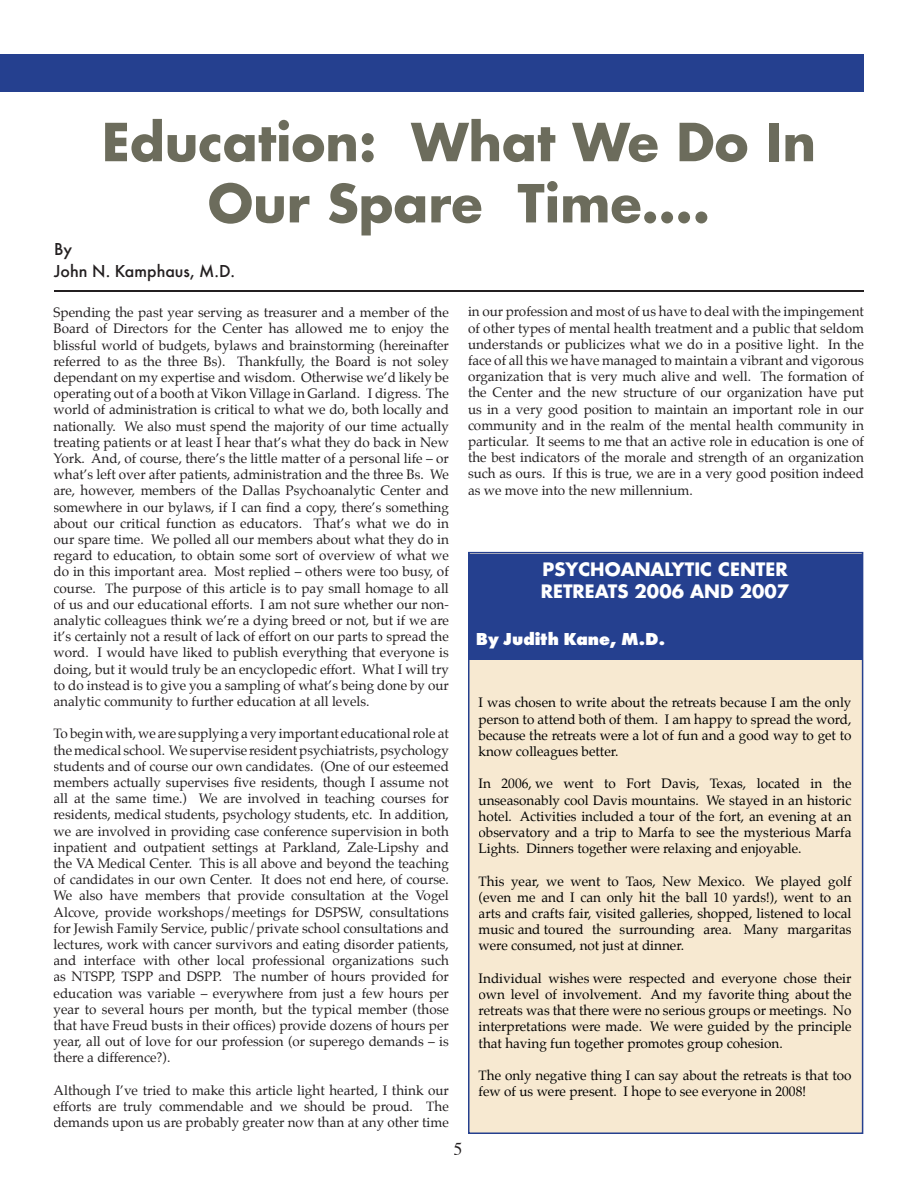
<style>
.page{position:relative;width:918px;height:1188px;background:#fff}
.page>*{position:absolute;margin:0;border:0;box-sizing:border-box;transform-origin:0 0}
.t1{font:700 51px/61.2px "Futura";color:#6c6c5c;text-align:center}
.t2{font:700 18px/21.6px "Futura";color:#fff}
.t3{font:500 18px/21.6px "Futura T";color:#231f20}
.t4{font:800 18px "Futura T";color:#fff}
.t5{font:18px "Times";color:#231f20}
.t6{font:13.5px/16.2px "Palatino";color:#231f20;text-align:justify}
.t7{font:13.5px/16.2px "Palatino";color:#000;text-align:justify}
</style>
<div class="page">
<div style="left:0;top:54px;width:864px;height:38px;background:#25408f"></div>
<div style="left:468px;top:552px;width:395px;height:582px;background:#f7e9d1"></div>
<div style="left:468px;top:554px;width:395px;height:106px;background:#25408f"></div>
<div style="left:479px;top:697px;width:373px;height:14px;background:#f7e9d1"></div>
<div style="left:479px;top:713px;width:373px;height:14px;background:#f7e9d1"></div>
<div style="left:478px;top:729px;width:374px;height:15px;background:#f7e9d1"></div>
<div style="left:479px;top:746px;width:139px;height:14px;background:#f7e9d1"></div>
<div style="left:479px;top:778px;width:373px;height:12px;background:#f7e9d1"></div>
<div style="left:479px;top:794px;width:373px;height:14px;background:#f7e9d1"></div>
<div style="left:479px;top:810px;width:373px;height:14px;background:#f7e9d1"></div>
<div style="left:479px;top:826px;width:373px;height:15px;background:#f7e9d1"></div>
<div style="left:479px;top:843px;width:322px;height:14px;background:#f7e9d1"></div>
<div style="left:479px;top:875px;width:373px;height:14px;background:#f7e9d1"></div>
<div style="left:479px;top:891px;width:373px;height:15px;background:#f7e9d1"></div>
<div style="left:479px;top:907px;width:373px;height:15px;background:#f7e9d1"></div>
<div style="left:479px;top:924px;width:373px;height:14px;background:#f7e9d1"></div>
<div style="left:479px;top:941px;width:205px;height:13px;background:#f7e9d1"></div>
<div style="left:479px;top:972px;width:373px;height:15px;background:#f7e9d1"></div>
<div style="left:479px;top:988px;width:373px;height:15px;background:#f7e9d1"></div>
<div style="left:479px;top:1005px;width:373px;height:14px;background:#f7e9d1"></div>
<div style="left:479px;top:1021px;width:373px;height:14px;background:#f7e9d1"></div>
<div style="left:479px;top:1037px;width:303px;height:14px;background:#f7e9d1"></div>
<div style="left:479px;top:1069px;width:373px;height:15px;background:#f7e9d1"></div>
<div style="left:479px;top:1086px;width:326px;height:14px;background:#f7e9d1"></div>
<hr style="left:54px;top:290px;width:810px;height:2px;background:#231f20">
<h1 class="t1" style="left:102px;top:111px;width:716px">Education: What We Do In<br>Our Spare Time….</h1>
<h2 class="t3" style="left:54px;top:238px;width:183px">By<br>John N. Kamphaus, M.D.</h2>
<p class="t6" style="left:54px;top:306px;width:397px">Spending the past year serving as treasurer and a member of the Board of Directors for the Center has allowed me to enjoy the blissful world of budgets, bylaws and brainstorming (hereinafter referred to as the three Bs). Thankfully, the Board is not soley dependant on my expertise and wisdom. Otherwise we’d likely be operating out of a booth at Vikon Village in Garland. I digress. The world of administration is critical to what we do, both locally and nationally. We also must spend the majority of our time actually treating patients or at least I hear that’s what they do back in New York. And, of course, there’s the little matter of a personal life – or what’s left over after patients, administration and the three Bs. We are, however, members of the Dallas Psychoanalytic Center and somewhere in our bylaws, if I can find a copy, there’s something about our critical function as educators. That’s what we do in our spare time. We polled all our members about what they do in regard to education, to obtain some sort of overview of what we do in this important area. Most replied – others were too busy, of course. The purpose of this article is to pay small homage to all of us and our educational efforts. I am not sure whether our non&shy;analytic colleagues think we’re a dying breed or not, but if we are it’s certainly not a result of lack of effort on our parts to spread the word. I would have liked to publish everything that everyone is doing, but it would truly be an encyclopedic effort. What I will try to do instead is to give you a sampling of what’s being done by our analytic community to further education at all levels.</p>
<p class="t6" style="left:54px;top:727px;width:397px">To begin with, we are supplying a very important educational role at the medical school. We supervise resident psychiatrists, psychology students and of course our own candidates. (One of our esteemed members actually supervises five residents, though I assume not all at the same time.) We are involved in teaching courses for residents, medical students, psychology students, etc. In addition, we are involved in providing case conference supervision in both inpatient and outpatient settings at Parkland, Zale-Lipshy and the VA Medical Center. This is all above and beyond the teaching of candidates in our own Center. It does not end here, of course.<br>We also have members that provide consultation at the Vogel Alcove, provide workshops/meetings for DSPSW, consultations for Jewish Family Service, public/private school consultations and lectures, work with cancer survivors and eating disorder patients, and interface with other local professional organizations such as NTSPP, TSPP and DSPP. The number of hours provided for education was variable – everywhere from just a few hours per year to several hours per month, but the typical member (those that have Freud busts in their offices) provide dozens of hours per year, all out of love for our profession (or superego demands – is there a difference?).</p>
<p class="t6" style="left:54px;top:1083px;width:397px">Although I’ve tried to make this article light hearted, I think our efforts are truly commendable and we should be proud. The demands upon us are probably greater now than at any other time</p>
<p class="t6" style="left:468px;top:305px;width:398px">in our profession and most of us have to deal with the impingement of other types of mental health treatment and a public that seldom understands or publicizes what we do in a positive light. In the face of all this we have managed to maintain a vibrant and vigorous organization that is very much alive and well. The formation of the Center and the new structure of our organization have put us in a very good position to maintain an important role in our community and in the realm of the mental health community in particular. It seems to me that an active role in education is one of the best indicators of the morale and strength of an organization such as ours. If this is true, we are in a very good position indeed as we move into the new millennium.</p>
<h2 class="t2" style="left:541px;top:558px;width:250px">PSYCHOANALYTIC CENTER<br>RETREATS 2006 AND 2007</h2>
<h2 class="t4" style="left:476px;top:628px;width:191px">By Judith Kane, M.D.</h2>
<p class="t7" style="left:479px;top:696px;width:374px">I was chosen to write about the retreats because I am the only person to attend both of them. I am happy to spread the word, because the retreats were a lot of fun and a good way to get to know colleagues better.</p>
<p class="t7" style="left:479px;top:777px;width:374px">In 2006, we went to Fort Davis, Texas, located in the unseasonably cool Davis mountains. We stayed in an historic hotel. Activities included a tour of the fort, an evening at an observatory and a trip to Marfa to see the mysterious Marfa Lights. Dinners together were relaxing and enjoyable.</p>
<p class="t7" style="left:479px;top:874px;width:374px">This year, we went to Taos, New Mexico. We played golf (even me and I can only hit the ball 10 yards!), went to an arts and crafts fair, visited galleries, shopped, listened to local music and toured the surrounding area. Many margaritas were consumed, not just at dinner.</p>
<p class="t7" style="left:479px;top:971px;width:374px">Individual wishes were respected and everyone chose their own level of involvement. And my favorite thing about the retreats was that there were no serious groups or meetings. No interpretations were made. We were guided by the principle that having fun together promotes group cohesion.</p>
<p class="t7" style="left:479px;top:1068px;width:374px">The only negative thing I can say about the retreats is that too few of us were present. I hope to see everyone in 2008!</p>
<h2 class="t5" style="left:454px;top:1132px;width:10px">5</h2>
</div>
